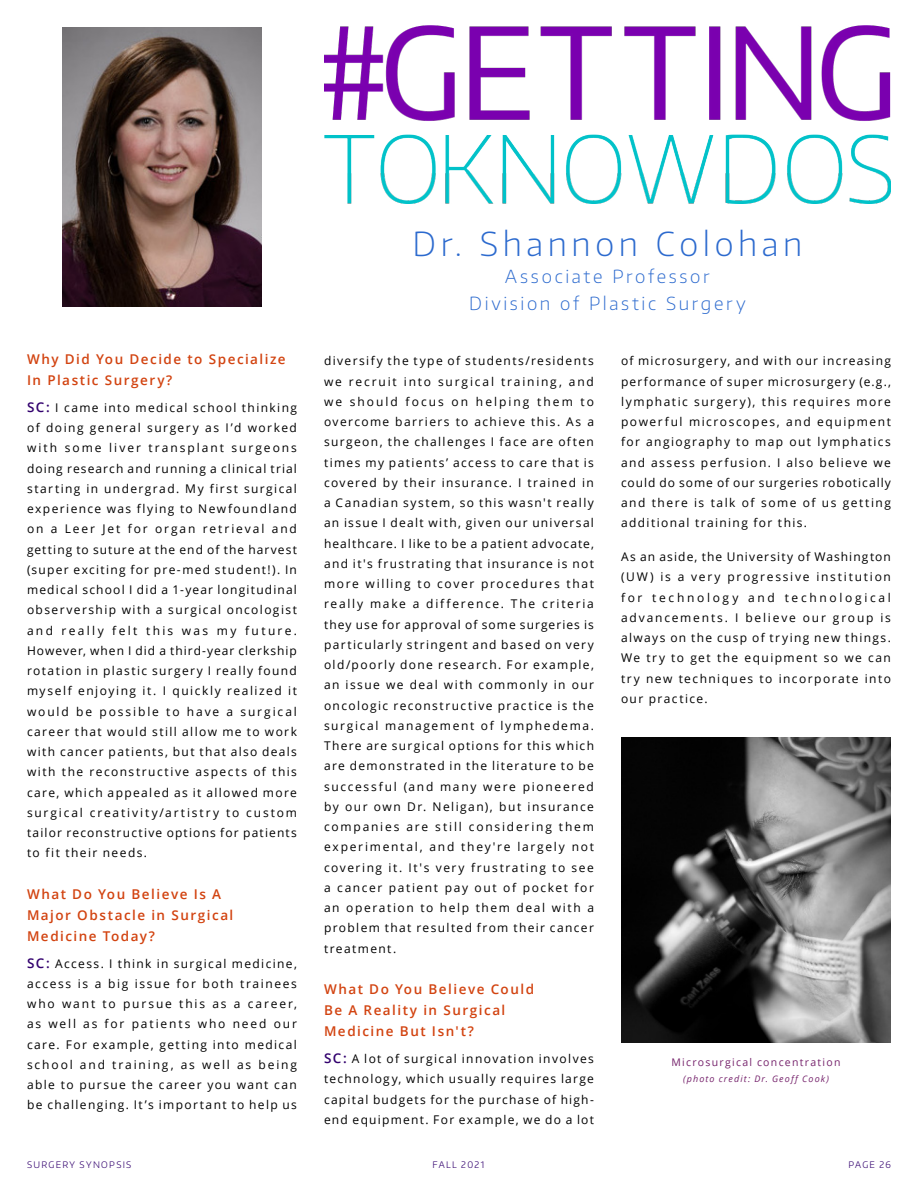
<style>
.page{position:relative;width:918px;height:1188px;background:#fff}
.page>*{position:absolute;margin:0;border:0;box-sizing:border-box;transform-origin:0 0}
.t1{font:200 33px "Encode Sans Normal";letter-spacing:.14em;color:#2c6ace}
.t2{font:200 18px/27px "Encode Sans Normal";letter-spacing:.145em;color:#2c6ace;text-align:center}
.t3{font:600 13.5px/21px "Open Sans";letter-spacing:.11em;color:#d24310}
.t4{font:12px/20.2px "Open Sans";letter-spacing:.115em;color:#000;text-align:justify}
.t5{font:10.5px "Open Sans";letter-spacing:.12em;color:#76236c}
.t6{font:300 9px "Encode Sans Normal";letter-spacing:.145em;color:#32006e}
.t7{font:italic 9px "Open Sans";letter-spacing:.125em;color:#76236c}
.s1{font-weight:600;font-size:13.5px;color:#32006e}
</style>
<div class="page">
<img style="left:63px;top:27px;width:198px;height:279px">
<img style="left:324px;top:25px;width:567px;height:178px">
<img style="left:621px;top:738px;width:270px;height:304px">
<p class="t3" style="left:27px;top:348px;width:260px">Why Did You Decide to Specialize<br>In Plastic Surgery?</p>
<p class="t4" style="left:27px;top:397px;width:272px"><span class="s1">SC:</span> I came into medical school thinking of doing general surgery as I’d worked with some liver transplant surgeons doing research and running a clinical trial starting in undergrad. My first surgical experience was flying to Newfoundland on a Leer Jet for organ retrieval and getting to suture at the end of the harvest (super exciting for pre-med student!). In medical school I did a 1-year longitudinal observership with a surgical oncologist and really felt this was my future.<br>However, when I did a third-year clerkship rotation in plastic surgery I really found myself enjoying it. I quickly realized it would be possible to have a surgical career that would still allow me to work with cancer patients, but that also deals with the reconstructive aspects of this care, which appealed as it allowed more surgical creativity/artistry to custom tailor reconstructive options for patients to fit their needs.</p>
<p class="t3" style="left:27px;top:883px;width:208px">What Do You Believe Is A<br>Major Obstacle in Surgical<br>Medicine Today?</p>
<p class="t4" style="left:27px;top:953px;width:272px"><span class="s1">SC:</span> Access. I think in surgical medicine, access is a big issue for both trainees who want to pursue this as a career, as well as for patients who need our care. For example, getting into medical school and training, as well as being able to pursue the career you want can be challenging. It’s important to help us</p>
<h1 class="t1" style="left:413px;top:222px;width:391px">Dr. Shannon Colohan</h1>
<h2 class="t2" style="left:469px;top:262px;width:278px">Associate Professor<br>Division of Plastic Surgery</h2>
<p class="t4" style="left:324px;top:351px;width:272px">diversify the type of students/residents we recruit into surgical training, and we should focus on helping them to overcome barriers to achieve this. As a surgeon, the challenges I face are often times my patients’ access to care that is covered by their insurance. I trained in a Canadian system, so this wasn't really an issue I dealt with, given our universal healthcare. I like to be a patient advocate, and it's frustrating that insurance is not more willing to cover procedures that really make a difference. The criteria they use for approval of some surgeries is particularly stringent and based on very old/poorly done research. For example, an issue we deal with commonly in our oncologic reconstructive practice is the surgical management of lymphedema.<br>There are surgical options for this which are demonstrated in the literature to be successful (and many were pioneered by our own Dr. Neligan), but insurance companies are still considering them experimental, and they're largely not covering it. It's very frustrating to see a cancer patient pay out of pocket for an operation to help them deal with a problem that resulted from their cancer treatment.</p>
<p class="t3" style="left:324px;top:978px;width:212px">What Do You Believe Could<br>Be A Reality in Surgical<br>Medicine But Isn't?</p>
<p class="t4" style="left:324px;top:1048px;width:272px"><span class="s1">SC:</span> A lot of surgical innovation involves technology, which usually requires large capital budgets for the purchase of high&shy;end equipment. For example, we do a lot</p>
<p class="t4" style="left:621px;top:351px;width:272px">of microsurgery, and with our increasing performance of super microsurgery (e.g., lymphatic surgery), this requires more powerful microscopes, and equipment for angiography to map out lymphatics and assess perfusion. I also believe we could do some of our surgeries robotically and there is talk of some of us getting additional training for this.</p>
<p class="t4" style="left:621px;top:546px;width:272px">As an aside, the University of Washington (UW) is a very progressive institution for technology and technological advancements. I believe our group is always on the cusp of trying new things.<br>We try to get the equipment so we can try new techniques to incorporate into our practice.</p>
<p class="t5" style="left:672px;top:1055px;width:170px">Microsurgical concentration</p>
<p class="t7" style="left:683px;top:1073px;width:147px">(photo credit: Dr. Geoff Cook)</p>
<p class="t6" style="left:27px;top:1159px;width:106px">SURGERY SYNOPSIS</p>
<p class="t6" style="left:433px;top:1159px;width:53px">FALL 2021</p>
<p class="t6" style="left:849px;top:1159px;width:44px">PAGE 26</p>
</div>
